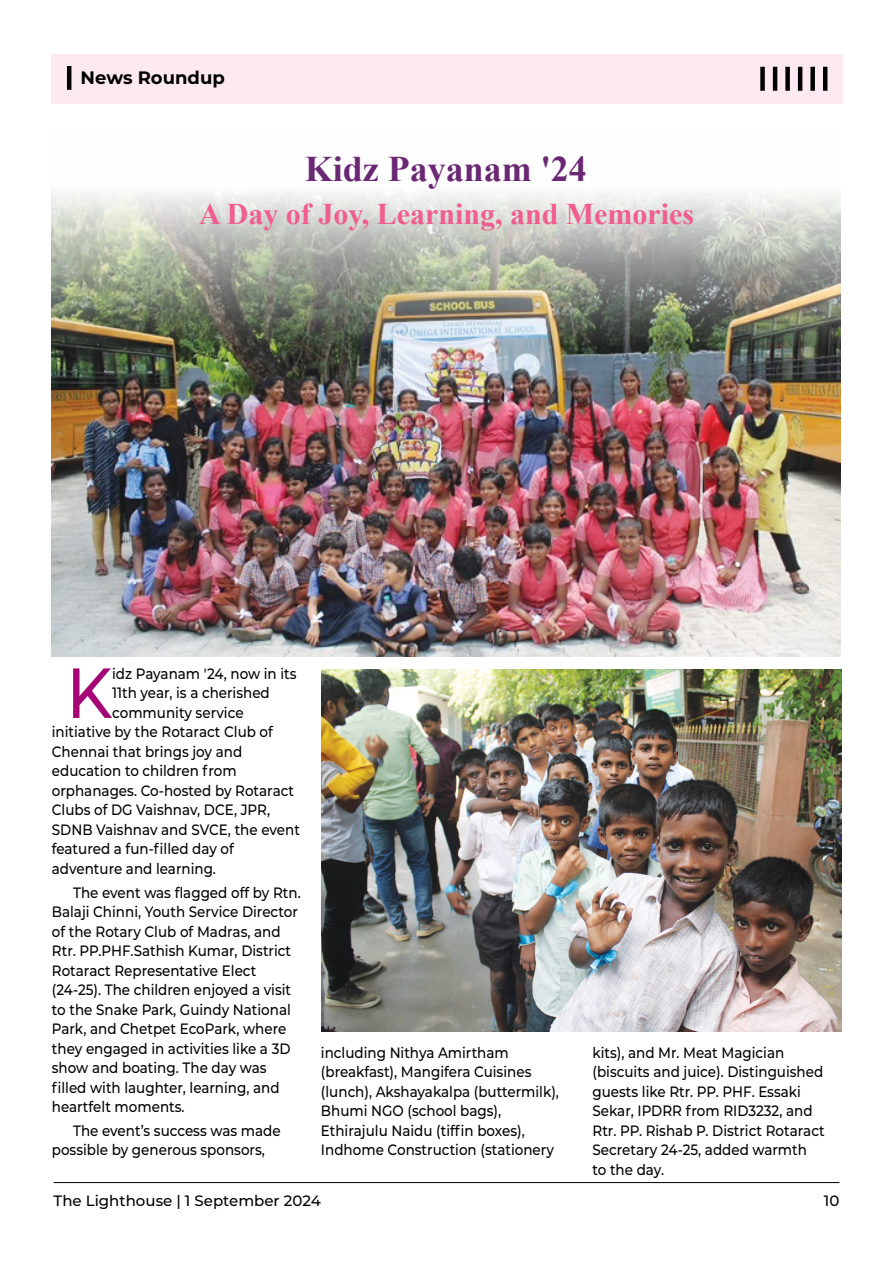
<style>
.page{position:relative;width:893px;height:1263px;background:#fff}
.page>*{position:absolute;margin:0;border:0;box-sizing:border-box;transform-origin:0 0}
.t1{font:500 70.65px "Montserrat";color:#a50575;scale:.9 1}
.t2{font:700 36px "Times New Roman";color:#6a2774}
.t3{font:700 30px "Times New Roman";color:#f05d8e}
.t4{font:700 18px "Montserrat";color:#000}
.t5{font:500 15px/19.5px "Montserrat";color:#000;scale:.9 1}
.t6{font:500 15px "Montserrat";color:#000}
</style>
<div class="page">
<hr style="left:54px;top:1182px;width:785px;height:1px;background:#000">
<div style="left:51px;top:54px;width:791px;height:50px;background:#fde9f1"></div>
<hr style="left:67px;top:66px;width:4px;height:24px;background:#000101">
<div style="left:760px;top:67px;width:5px;height:24px;background:#000101"></div>
<hr style="left:773px;top:67px;width:4px;height:24px;background:#000101">
<div style="left:785px;top:67px;width:5px;height:24px;background:#000101"></div>
<hr style="left:798px;top:67px;width:4px;height:24px;background:#000101">
<div style="left:810px;top:67px;width:5px;height:24px;background:#000101"></div>
<hr style="left:823px;top:67px;width:4px;height:24px;background:#000101">
<img style="left:322px;top:670px;width:520px;height:362px">
<img style="left:51px;top:192px;width:789px;height:464px">
<p class="t4" style="left:81px;top:64px;width:146px">News Roundup</p>
<h2 class="t2" style="left:305px;top:143px;width:284px">Kidz Payanam '24</h2>
<h3 class="t3" style="left:199px;top:193px;width:497px">A Day of Joy, Learning, and Memories</h3>
<h1 class="t1" style="left:66px;top:643px;width:52px">K</h1>
<p class="t5" style="left:112px;top:663px;width:206px">idz Payanam '24, now in its</p>
<p class="t5" style="left:112px;top:683px;width:177px">11th year, is a cherished</p>
<p class="t5" style="left:112px;top:702px;width:147px">community service</p>
<p class="t5" style="left:52px;top:722px;width:247px">initiative by the Rotaract Club of</p>
<p class="t5" style="left:52px;top:741px;width:213px">Chennai that brings joy and</p>
<p class="t5" style="left:52px;top:761px;width:207px">education to children from</p>
<p class="t5" style="left:52px;top:780px;width:271px">orphanages. Co-hosted by Rotaract</p>
<p class="t5" style="left:52px;top:800px;width:244px">Clubs of DG Vaishnav, DCE, JPR,</p>
<p class="t5" style="left:52px;top:819px;width:277px">SDNB Vaishnav and SVCE, the event</p>
<p class="t5" style="left:52px;top:839px;width:204px">featured a fun-filled day of</p>
<p class="t5" style="left:52px;top:858px;width:184px">adventure and learning.</p>
<p class="t5" style="left:52px;top:882px;width:278px;text-indent:21px">The event was flagged off by Rtn.<br>Balaji Chinni, Youth Service Director of the Rotary Club of Madras, and Rtr. PP.PHF.Sathish Kumar, District Rotaract Representative Elect (24-25). The children enjoyed a visit to the Snake Park, Guindy National Park, and Chetpet EcoPark, where they engaged in activities like a 3D show and boating. The day was filled with laughter, learning, and heartfelt moments.</p>
<p class="t5" style="left:52px;top:1120px;width:256px;text-indent:21px">The event’s success was made possible by generous sponsors,</p>
<p class="t5" style="left:321px;top:1042px;width:266px">including Nithya Amirtham (breakfast), Mangifera Cuisines (lunch), Akshayakalpa (buttermilk),<br>Bhumi NGO (school bags),<br>Ethirajulu Naidu (tiffin boxes),<br>Indhome Construction (stationery</p>
<p class="t5" style="left:592px;top:1042px;width:260px">kits), and Mr. Meat Magician (biscuits and juice). Distinguished guests like Rtr. PP. PHF. Essaki<br>Sekar, IPDRR from RID3232, and<br>Rtr. PP. Rishab P. District Rotaract<br>Secretary 24-25, added warmth<br>to the day.</p>
<p class="t6" style="left:54px;top:1190px;width:269px">The Lighthouse | 1 September 2024</p>
<p class="t6" style="left:824px;top:1190px;width:17px">10</p>
</div>
